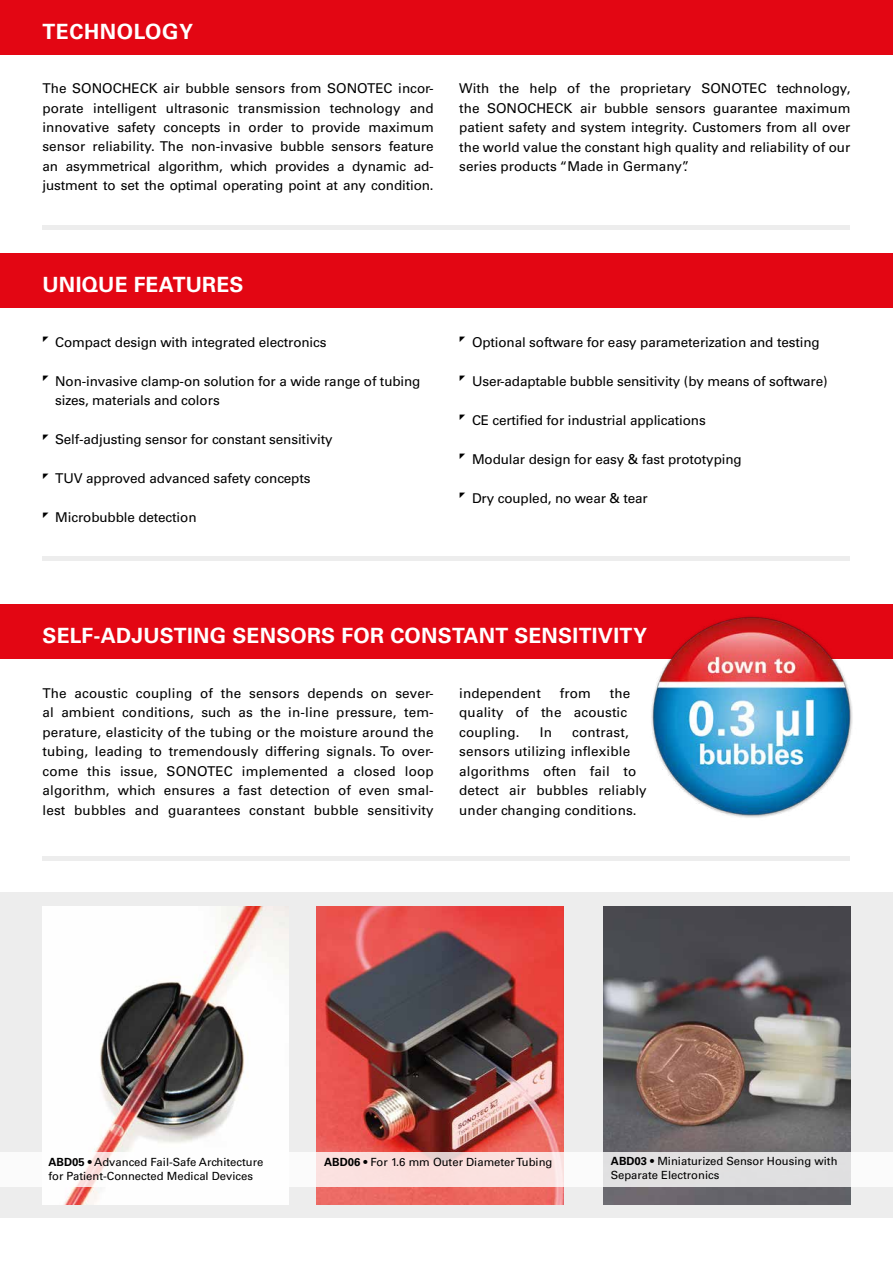
<style>
.page{position:relative;width:893px;height:1263px;background:#fff}
.page>*{position:absolute;margin:0;border:0;box-sizing:border-box;transform-origin:0 0}
.t1{font:700 21px "Univers LT Std";letter-spacing:.015em;color:#fff}
.t2{font:13.5px/19.5px "Univers LT Std";letter-spacing:-.01em;color:#000;text-align:justify}
.t3{font:13.5px/19.5px "Univers LT Std";letter-spacing:.01em;color:#000}
.t4{font:11.25px/13.5px "Univers LT Std";color:#000}
.s1{font-weight:700}
</style>
<div class="page">
<div style="left:0;top:893px;width:893px;height:325px;background:#ededed"></div>
<img style="left:43px;top:906px;width:245px;height:299px">
<img style="left:317px;top:906px;width:246px;height:299px">
<img style="left:604px;top:906px;width:246px;height:299px">
<svg style="left:0;top:1152px;width:893px;height:34px"></svg>
<div style="left:0;top:0;width:893px;height:54px;background:#e30613"></div>
<div style="left:0;top:254px;width:893px;height:54px;background:#e30613"></div>
<div style="left:0;top:605px;width:893px;height:54px;background:#e30613"></div>
<img style="left:651px;top:616px;width:202px;height:202px">
<div style="left:43px;top:225px;width:807px;height:5px;background:#ededed"></div>
<hr style="left:43px;top:557px;width:807px;height:4px;background:#ededed">
<hr style="left:43px;top:856px;width:807px;height:4px;background:#ededed">
<h1 class="t1" style="left:43px;top:19px;width:15px">TECH</h1>
<h1 class="t1" style="left:100px;top:19px;width:95px">NOLOGY</h1>
<p class="t2" style="left:43px;top:79px;width:393px">The SONOCHECK air bubble sensors from SONOTEC incor&shy;porate intelligent ultrasonic transmission technology and innovative safety concepts in order to provide maximum sensor reliability. The non-invasive bubble sensors feature an asymmetrical algorithm, which provides a dynamic ad&shy;justment to set the optimal operating point at any condition.</p>
<p class="t2" style="left:459px;top:79px;width:393px">With the help of the proprietary SONOTEC technology, the SONOCHECK air bubble sensors guarantee maximum patient safety and system integrity. Customers from all over the world value the constant high quality and reliability of our series products “Made in Germany”.</p>
<h1 class="t1" style="left:43px;top:272px;width:188px">UNIQUE FEATURES</h1>
<p class="t2" style="left:55px;top:332px;width:273px">Compact design with integrated electronics</p>
<p class="t2" style="left:55px;top:371px;width:367px">Non-invasive clamp-on solution for a wide range of tubing sizes, materials and colors</p>
<p class="t2" style="left:55px;top:430px;width:279px">Self-adjusting sensor for constant sensitivity</p>
<p class="t2" style="left:55px;top:469px;width:257px">TUV approved advanced safety concepts</p>
<p class="t2" style="left:55px;top:508px;width:143px">Microbubble detection</p>
<p class="t2" style="left:472px;top:332px;width:349px">Optional software for easy parameterization and testing</p>
<p class="t2" style="left:472px;top:371px;width:357px">User-adaptable bubble sensitivity (by means of software)</p>
<p class="t2" style="left:472px;top:410px;width:235px">CE certified for industrial applications</p>
<p class="t2" style="left:472px;top:449px;width:271px">Modular design for easy &amp; fast prototyping</p>
<p class="t2" style="left:472px;top:488px;width:177px">Dry coupled, no wear &amp; tear</p>
<h1 class="t1" style="left:43px;top:623px;width:606px">SELF-ADJUSTING SENSORS FOR CONSTANT SENSITIVITY</h1>
<p class="t2" style="left:43px;top:683px;width:393px">The acoustic coupling of the sensors depends on sever&shy;al ambient conditions, such as the in-line pressure, tem&shy;perature, elasticity of the tubing or the moisture around the tubing, leading to tremendously differing signals. To over&shy;come this issue, SONOTEC implemented a closed loop algorithm, which ensures a fast detection of even smal&shy;lest bubbles and guarantees constant bubble sensitivity</p>
<p class="t3" style="left:459px;top:683px;width:83px">independent</p>
<p class="t2" style="left:560px;top:683px;width:33px">from</p>
<p class="t3" style="left:459px;top:683px;width:173px;text-indent:150px">the quality of the acoustic coupling.</p>
<p class="t2" style="left:540px;top:722px;width:14px">In</p>
<p class="t3" style="left:459px;top:722px;width:189px;text-indent:113px">contrast, sensors utilizing inflexible algorithms often fail to detect air bubbles reliably under changing conditions.</p>
<p class="t4" style="left:48px;top:1156px;width:216px"><span class="s1">ABD05</span> • Advanced Fail-Safe Architecture for Patient-Connected Medical Devices</p>
<p class="t4" style="left:611px;top:1155px;width:228px"><span class="s1">ABD03</span> • Miniaturized Sensor Housing with<br>Separate Electronics</p>
<p class="t4" style="left:324px;top:1156px;width:230px"><span class="s1">ABD06</span> • For 1.6 mm Outer Diameter Tubing</p>
</div>
